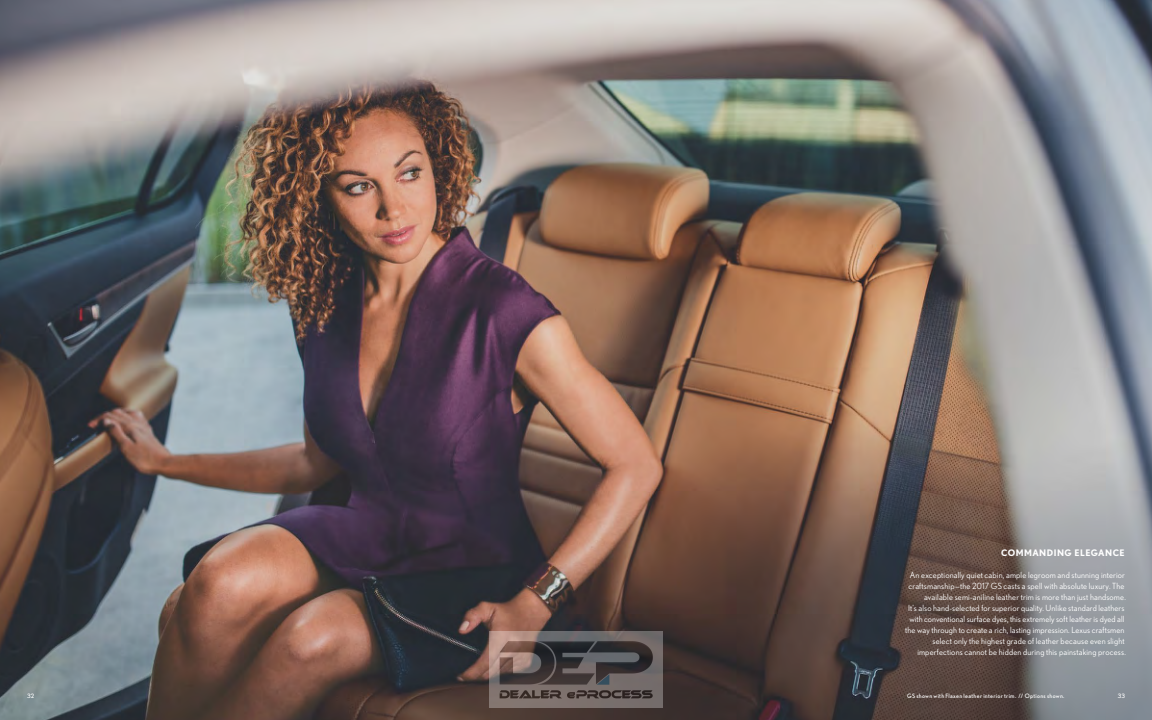
<style>
.page{position:relative;width:1152px;height:720px;background:#fff}
.page>*{position:absolute;margin:0;border:0;box-sizing:border-box;transform-origin:0 0}
._1c__Caption_Headlin{font:700 9px "Nobel";letter-spacing:.05em;color:#fff}
._1d__Body_copy{font:8.5px/11px "Nobel";letter-spacing:.015em;color:#fff;text-align:right}
.t1{font:6px "Nobel";letter-spacing:.055em;color:#fff}
</style>
<div class="page">
<img style="left:0;top:0;width:1152px;height:720px">
<img style="left:490px;top:631px;width:172px;height:77px">
<p class="_1c__Caption_Headlin" style="left:1001px;top:548px;width:125px">COMMANDING ELEGANCE</p>
<p class="_1d__Body_copy" style="left:905px;top:570px;width:222px">An exceptionally quiet cabin, ample legroom and stunning interior craftsmanship—the 2017 GS casts a spell with absolute luxury. The available semi-aniline leather trim is more than just handsome.<br>It’s also hand-selected for superior quality. Unlike standard leathers with conventional surface dyes, this extremely soft leather is dyed all the way through to create a rich, lasting impression. Lexus craftsmen select only the highest grade of leather because even slight imperfections cannot be hidden during this painstaking process.</p>
<p class="t1" style="left:907px;top:692px;width:159px">GS shown with Flaxen leather interior trim. // Options shown.</p>
<p class="t1" style="left:27px;top:692px;width:9px">32</p>
<p class="t1" style="left:1118px;top:692px;width:9px">33</p>
</div>
